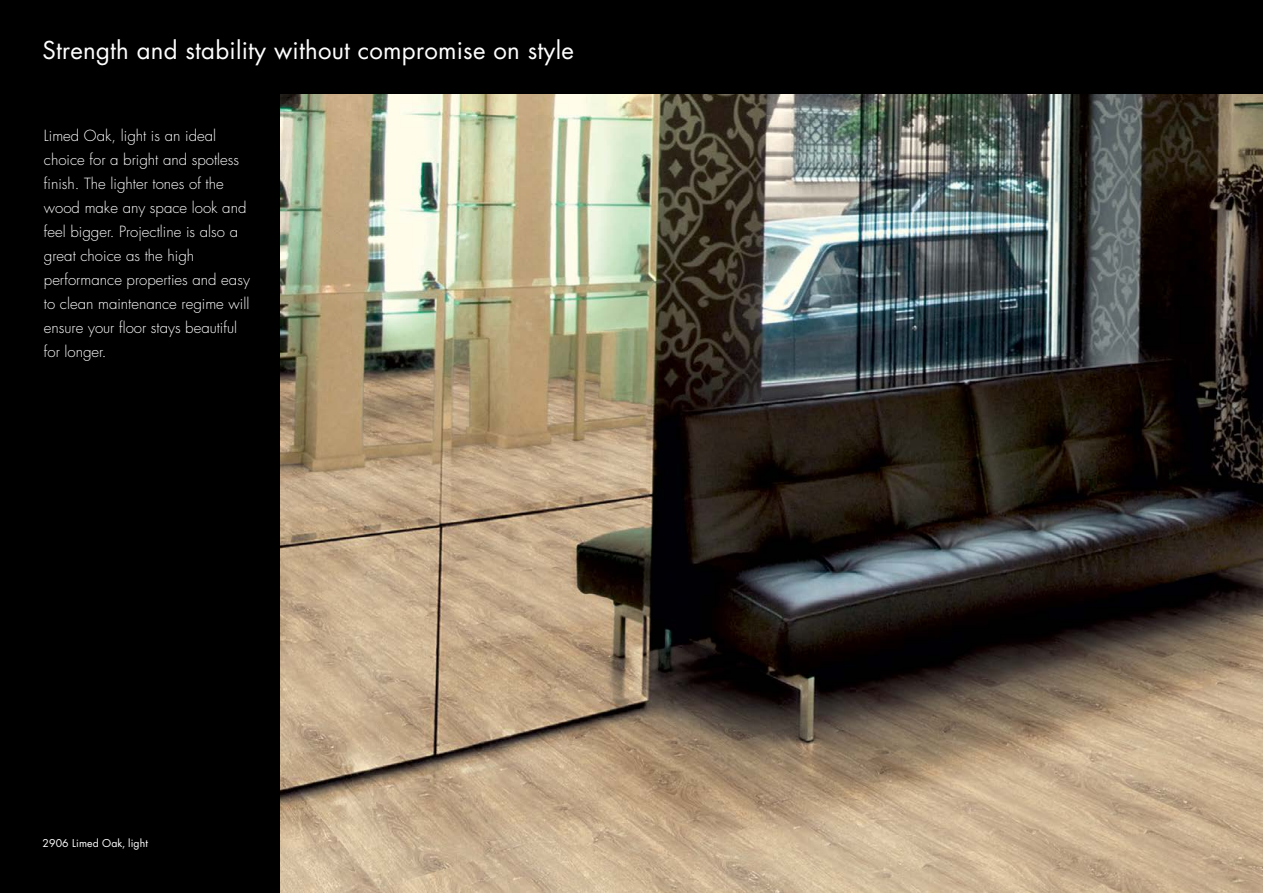
<style>
.page{position:relative;width:1263px;height:893px;background:#fff}
.page>*{position:absolute;margin:0;border:0;box-sizing:border-box;transform-origin:0 0}
.t1{font:24px "Futura";letter-spacing:.01em;color:#fff}
.t2{font:300 15px/24px "Futura";color:#fff}
.t3{font:10.5px "Futura";letter-spacing:.01em;color:#fff}
</style>
<div class="page">
<div style="left:0;top:88px;width:281px;height:805px;background:#000"></div>
<img style="left:281px;top:94px;width:982px;height:799px">
<div style="left:0;top:0;width:1263px;height:94px;background:#000"></div>
<h1 class="t1" style="left:43px;top:34px;width:533px">Strength and stability without compromise on style</h1>
<p class="t2" style="left:44px;top:123px;width:207px">Limed Oak, light is an ideal choice for a bright and spotless finish. The lighter tones of the wood make any space look and feel bigger. Projectline is also a great choice as the high performance properties and easy to clean maintenance regime will ensure your floor stays beautiful for longer.</p>
<p class="t3" style="left:43px;top:836px;width:107px">2906 Limed Oak, light</p>
</div>
